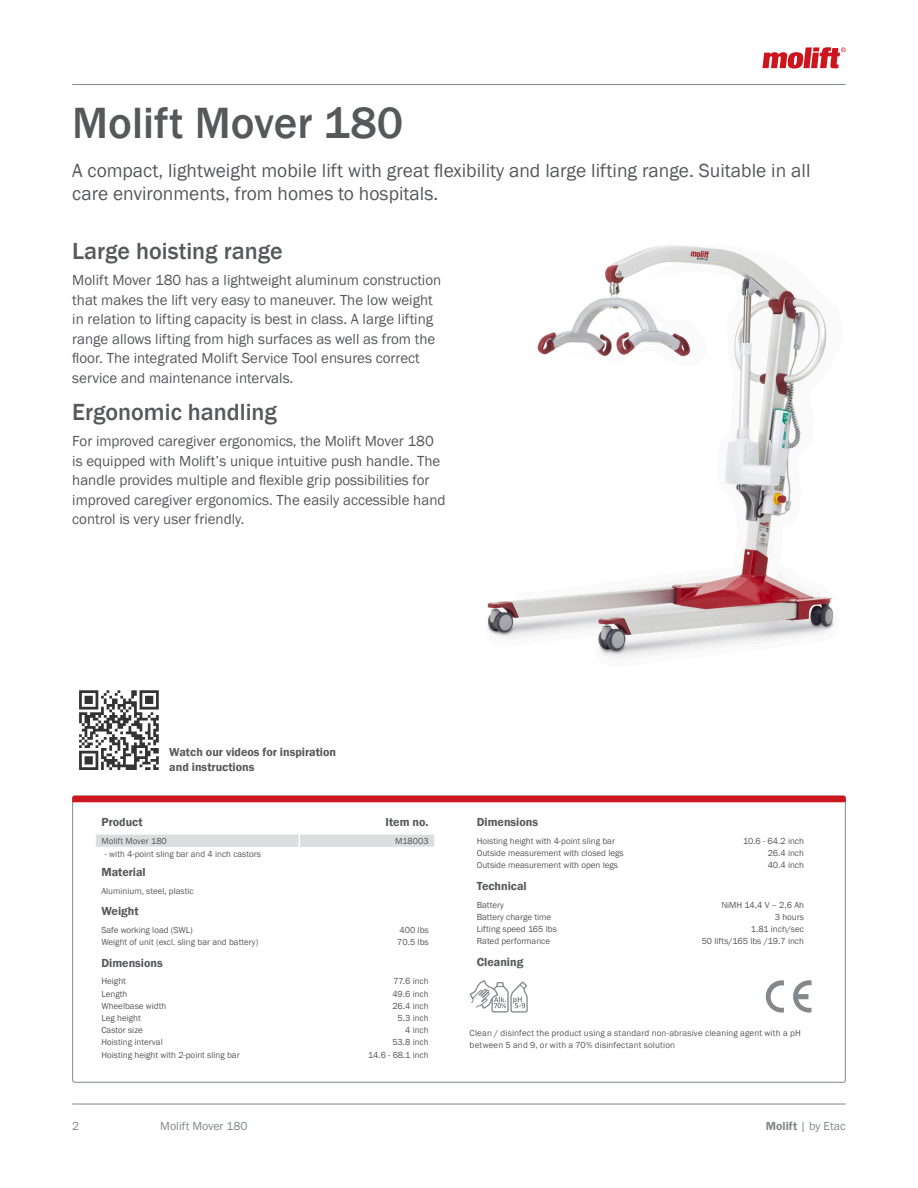
<style>
.page{position:relative;width:918px;height:1188px;background:#fff}
.page>*{position:absolute;margin:0;border:0;box-sizing:border-box;transform-origin:0 0}
._3__Header_-_Intro__toc{font:500 45px "Franklin Gothic";color:#57585a}
._4__Header_-_Basic_body{font:500 24px "Franklin Gothic";color:#57585a}
._3__Body_-_Intro{font:19.5px/22.5px "Franklin Gothic";color:#57585a}
._4__Body_-_Basic_body{font:15px/19.5px "Franklin Gothic";color:#57585a}
._6__Header_-_Facts{font:600 12px/15px "Franklin Gothic";color:#57585a}
.t1{font:12px "Franklin Gothic";color:#83888c}
._6__Header_-_Facts-2{font:9px "Franklin Gothic";color:#57585a}
._6__Body_-_Facts{font:9px "Franklin Gothic";color:#57585a}
._6__Body_-_Facts-2{font:9px/12px "Franklin Gothic";letter-spacing:.02em;color:#57585a}
.s1{font-weight:600}
</style>
<div class="page">
<hr style="left:72px;top:84px;width:774px;height:1px;background:#83888c">
<hr style="left:72px;top:1104px;width:774px;height:1px;background:#83888c">
<svg style="left:762px;top:47px;width:84px;height:22px"></svg>
<img style="left:487px;top:245px;width:347px;height:413px">
<svg style="left:95px;top:834px;width:340px;height:13px;background:#dddfe1"></svg>
<svg style="left:470px;top:980px;width:58px;height:33px"></svg>
<svg style="left:766px;top:980px;width:18px;height:33px"></svg>
<svg style="left:793px;top:980px;width:19px;height:33px"></svg>
<div style="left:72px;top:796px;width:774px;height:6px;background:#cd151d"></div>
<svg style="left:79px;top:690px;width:80px;height:80px"></svg>
<p class="_3__Header_-_Intro__toc" style="left:72px;top:95px;width:333px">Molift Mover 180</p>
<p class="_3__Body_-_Intro" style="left:72px;top:160px;width:740px">A compact, lightweight mobile lift with great flexibility and large lifting range. Suitable in all care environments, from homes to hospitals.</p>
<p class="_4__Header_-_Basic_body" style="left:72px;top:236px;width:212px">Large hoisting range</p>
<p class="_4__Body_-_Basic_body" style="left:72px;top:271px;width:371px">Molift Mover 180 has a lightweight aluminum construction that makes the lift very easy to maneuver. The low weight in relation to lifting capacity is best in class. A large lifting range allows lifting from high surfaces as well as from the floor. The integrated Molift Service Tool ensures correct service and maintenance intervals.</p>
<p class="_4__Header_-_Basic_body" style="left:72px;top:398px;width:206px">Ergonomic handling</p>
<p class="_4__Body_-_Basic_body" style="left:72px;top:432px;width:375px">For improved caregiver ergonomics, the Molift Mover 180 is equipped with Molift’s unique intuitive push handle. The handle provides multiple and flexible grip possibilities for improved caregiver ergonomics. The easily accessible hand control is very user friendly.</p>
<p class="_6__Header_-_Facts" style="left:169px;top:745px;width:168px">Watch our videos for inspiration and instructions</p>
<p class="_6__Header_-_Facts" style="left:101px;top:815px;width:43px">Product</p>
<p class="_6__Header_-_Facts" style="left:386px;top:815px;width:45px">Item no.</p>
<p class="_6__Body_-_Facts" style="left:101px;top:835px;width:67px">Molift Mover 180</p>
<p class="_6__Body_-_Facts" style="left:395px;top:835px;width:35px">M18003</p>
<p class="_6__Body_-_Facts" style="left:105px;top:849px;width:158px">- with 4-point sling bar and 4 inch castors</p>
<p class="_6__Header_-_Facts" style="left:101px;top:865px;width:46px">Material</p>
<p class="_6__Header_-_Facts-2" style="left:101px;top:885px;width:94px">Aluminium, steel, plastic</p>
<p class="_6__Header_-_Facts" style="left:101px;top:904px;width:39px">Weight</p>
<p class="_6__Body_-_Facts" style="left:101px;top:924px;width:93px">Safe working load (SWL)</p>
<p class="_6__Body_-_Facts" style="left:400px;top:924px;width:31px">400 lbs</p>
<p class="_6__Body_-_Facts" style="left:101px;top:937px;width:158px">Weight of unit (excl. sling bar and battery)</p>
<p class="_6__Body_-_Facts" style="left:397px;top:937px;width:33px">70.5 lbs</p>
<p class="_6__Header_-_Facts" style="left:101px;top:955px;width:63px">Dimensions</p>
<p class="_6__Header_-_Facts-2" style="left:101px;top:976px;width:26px">Height</p>
<p class="_6__Body_-_Facts" style="left:394px;top:976px;width:37px">77.6 inch</p>
<p class="_6__Header_-_Facts-2" style="left:101px;top:988px;width:28px">Length</p>
<p class="_6__Header_-_Facts-2" style="left:392px;top:988px;width:38px">49.6 inch</p>
<p class="_6__Header_-_Facts-2" style="left:101px;top:1000px;width:66px">Wheelbase width</p>
<p class="_6__Body_-_Facts" style="left:392px;top:1000px;width:38px">26.4 inch</p>
<p class="_6__Header_-_Facts-2" style="left:101px;top:1012px;width:41px">Leg height</p>
<p class="_6__Body_-_Facts" style="left:398px;top:1012px;width:33px">5.3 inch</p>
<p class="_6__Header_-_Facts-2" style="left:101px;top:1025px;width:43px">Castor size</p>
<p class="_6__Body_-_Facts" style="left:405px;top:1025px;width:25px">4 inch</p>
<p class="_6__Header_-_Facts-2" style="left:101px;top:1037px;width:63px">Hoisting interval</p>
<p class="_6__Body_-_Facts" style="left:392px;top:1037px;width:38px">53.8 inch</p>
<p class="_6__Header_-_Facts-2" style="left:101px;top:1049px;width:140px">Hoisting height with 2-point sling bar</p>
<p class="_6__Body_-_Facts" style="left:368px;top:1049px;width:62px">14.6 - 68.1 inch</p>
<p class="_6__Header_-_Facts" style="left:477px;top:815px;width:63px">Dimensions</p>
<p class="_6__Header_-_Facts-2" style="left:477px;top:835px;width:140px">Hoisting height with 4-point sling bar</p>
<p class="_6__Body_-_Facts" style="left:743px;top:835px;width:62px">10.6 - 64.2 inch</p>
<p class="_6__Header_-_Facts-2" style="left:477px;top:847px;width:148px">Outside measurement with closed legs</p>
<p class="_6__Body_-_Facts" style="left:768px;top:847px;width:38px">26.4 inch</p>
<p class="_6__Header_-_Facts-2" style="left:477px;top:860px;width:143px">Outside measurement with open legs</p>
<p class="_6__Body_-_Facts" style="left:768px;top:860px;width:38px">40.4 inch</p>
<p class="_6__Header_-_Facts" style="left:477px;top:878px;width:52px">Technical</p>
<p class="_6__Header_-_Facts-2" style="left:477px;top:899px;width:29px">Battery</p>
<p class="_6__Header_-_Facts-2" style="left:721px;top:899px;width:84px">NiMH 14,4 V – 2,6 Ah</p>
<p class="_6__Header_-_Facts-2" style="left:477px;top:911px;width:76px">Battery charge time</p>
<p class="_6__Body_-_Facts" style="left:775px;top:911px;width:31px">3 hours</p>
<p class="_6__Header_-_Facts-2" style="left:477px;top:923px;width:82px">Lifting speed 165 lbs</p>
<p class="_6__Body_-_Facts" style="left:751px;top:923px;width:55px">1.81 inch/sec</p>
<p class="_6__Header_-_Facts-2" style="left:477px;top:935px;width:75px">Rated performance</p>
<p class="_6__Body_-_Facts" style="left:702px;top:935px;width:104px">50 lifts/165 lbs /19.7 inch</p>
<p class="_6__Header_-_Facts" style="left:477px;top:954px;width:48px">Cleaning</p>
<p class="_6__Body_-_Facts-2" style="left:470px;top:1027px;width:333px">Clean / disinfect the product using a standard non-abrasive cleaning agent with a pH between 5 and 9, or with a 70% disinfectant solution</p>
<p class="t1" style="left:72px;top:1119px;width:9px">2</p>
<p class="t1" style="left:160px;top:1119px;width:89px">Molift Mover 180</p>
<p class="t1" style="left:766px;top:1119px;width:81px"><span class="s1">Molift</span> | by Etac</p>
</div>
